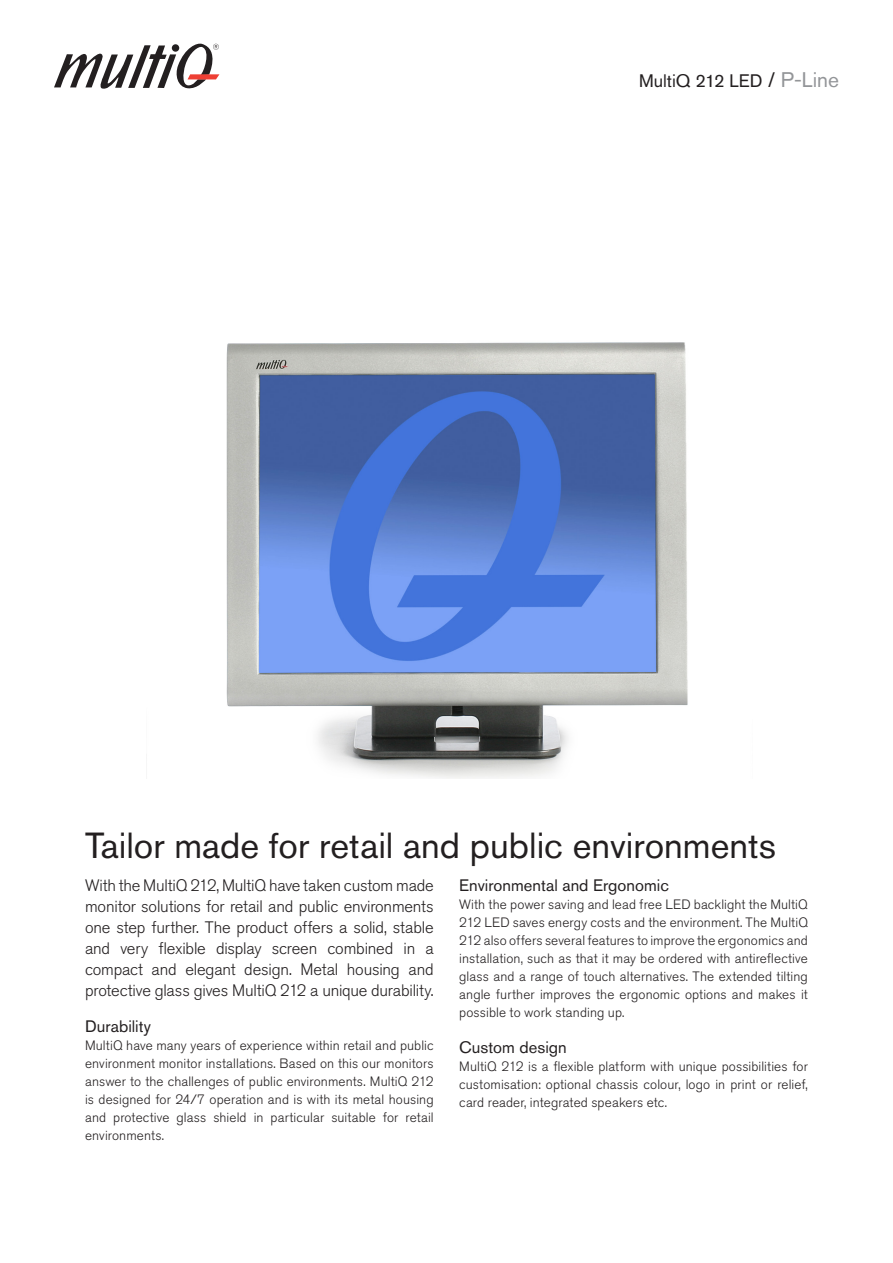
<style>
.page{position:relative;width:893px;height:1263px;background:#fff}
.page>*{position:absolute;margin:0;border:0;box-sizing:border-box;transform-origin:0 0}
.Heading{font:36px "Akzidenz Grotesk BE";color:#231f20}
.t1{font:18px "Akzidenz Grotesk BE";color:#231f20}
.Ingress{font:300 16.5px/21px "Akzidenz Grotesk BE";letter-spacing:-.01em;color:#231f20;text-align:justify}
.Body{font:16.5px "Akzidenz Grotesk BE";letter-spacing:.005em;color:#231f20}
.Body-2{font:300 13.5px/18px "Akzidenz Grotesk BE";letter-spacing:.01em;color:#231f20;text-align:justify}
.s1{font-size:21px}
.s2{font-size:21px;color:#939598}
</style>
<div class="page">
<svg style="left:54px;top:43px;width:166px;height:46px"></svg>
<img style="left:226px;top:342px;width:462px;height:436px">
<h2 class="t1" style="left:639px;top:70px;width:201px">MultiQ 212 LED <span class="s1">/</span> <span class="s2">P-Line</span></h2>
<p class="Heading" style="left:85px;top:824px;width:692px">Tailor made for retail and public environments</p>
<p class="Ingress" style="left:85px;top:875px;width:350px">With the MultiQ 212, MultiQ have taken custom made monitor solutions for retail and public environments one step further. The product offers a solid, stable and very flexible display screen combined in a compact and elegant design. Metal housing and protective glass gives MultiQ 212 a unique durability.</p>
<p class="Body" style="left:85px;top:1016px;width:67px">Durability</p>
<p class="Body-2" style="left:85px;top:1036px;width:350px">MultiQ have many years of experience within retail and public environment monitor installations. Based on this our monitors answer to the challenges of public environments. MultiQ 212 is designed for 24/7 operation and is with its metal housing and protective glass shield in particular suitable for retail environments.</p>
<p class="Body" style="left:459px;top:875px;width:211px">Environmental and Ergonomic</p>
<p class="Body-2" style="left:459px;top:895px;width:350px">With the power saving and lead free LED backlight the MultiQ 212 LED saves energy costs and the environment. The MultiQ 212 also offers several features to improve the ergonomics and installation, such as that it may be ordered with antireflective glass and a range of touch alternatives. The extended tilting angle further improves the ergonomic options and makes it possible to work standing up.</p>
<p class="Body" style="left:459px;top:1037px;width:109px">Custom design</p>
<p class="Body-2" style="left:459px;top:1057px;width:350px">MultiQ 212 is a flexible platform with unique possibilities for customisation: optional chassis colour, logo in print or relief, card reader, integrated speakers etc.</p>
</div>
